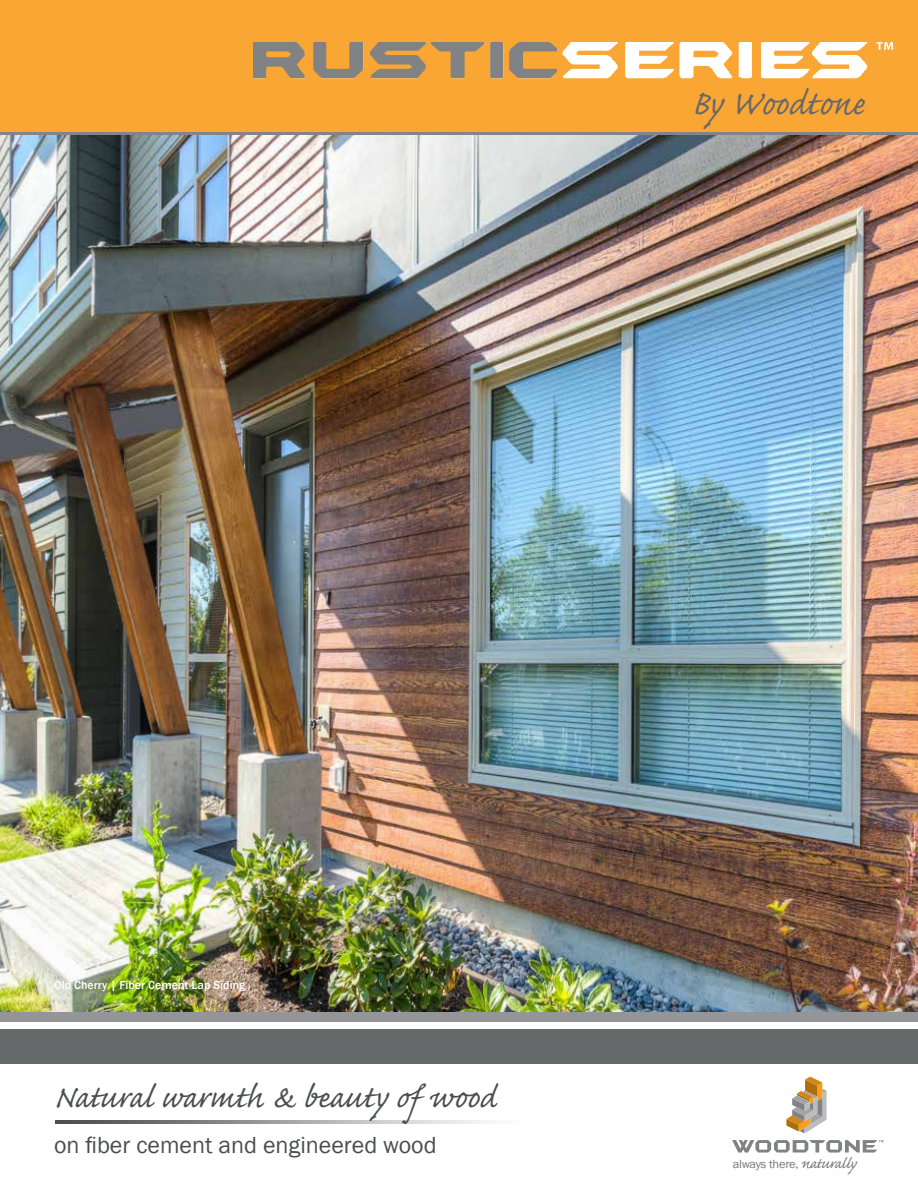
<style>
.page{position:relative;width:918px;height:1188px;background:#fff}
.page>*{position:absolute;margin:0;border:0;box-sizing:border-box;transform-origin:0 0}
.t1{font:43.5px "Caflisch Script Pro";letter-spacing:.005em;color:#66696a}
.t2{font:40.5px "Caflisch Script Pro";letter-spacing:-.005em;color:#4b4e4f}
.t3{font:24px "Franklin Gothic";color:#4b4e4f}
.t4{font:500 12px "Franklin Gothic";color:#fff}
.t5{font:12px "Franklin Gothic";letter-spacing:-.02em;color:#77787b;scale:1.04 1}
.s1{font-family:"Caflisch Script Pro";font-size:18.75px}
</style>
<div class="page">
<div style="left:0;top:0;width:918px;height:134px;background:#faa634"></div>
<img style="left:254px;top:42px;width:613px;height:37px">
<svg style="left:876px;top:42px;width:17px;height:8px"></svg>
<img style="left:0;top:135px;width:918px;height:877px">
<hr style="left:0;top:132px;width:918px;height:3px;background:#848387">
<div style="left:0;top:1012px;width:918px;height:10px;background:#939598"></div>
<svg style="left:786px;top:1077px;width:41px;height:56px"></svg>
<svg style="left:732px;top:1140px;width:151px;height:13px"></svg>
<div style="left:0;top:1030px;width:918px;height:34px;background:#66696a"></div>
<img style="left:56px;top:1121px;width:430px;height:3px">
<h1 class="t1" style="left:692px;top:81px;width:175px">By Woodtone</h1>
<p class="t4" style="left:54px;top:978px;width:193px">Old Cherry | Fiber Cement Lap Siding</p>
<h2 class="t2" style="left:54px;top:1076px;width:439px">Natural warmth &amp; beauty of wood</h2>
<h3 class="t3" style="left:54px;top:1130px;width:384px">on fiber cement and engineered wood</h3>
<p class="t5" style="left:733px;top:1157px;width:122px">always there,<span class="s1">naturally</span></p>
</div>
